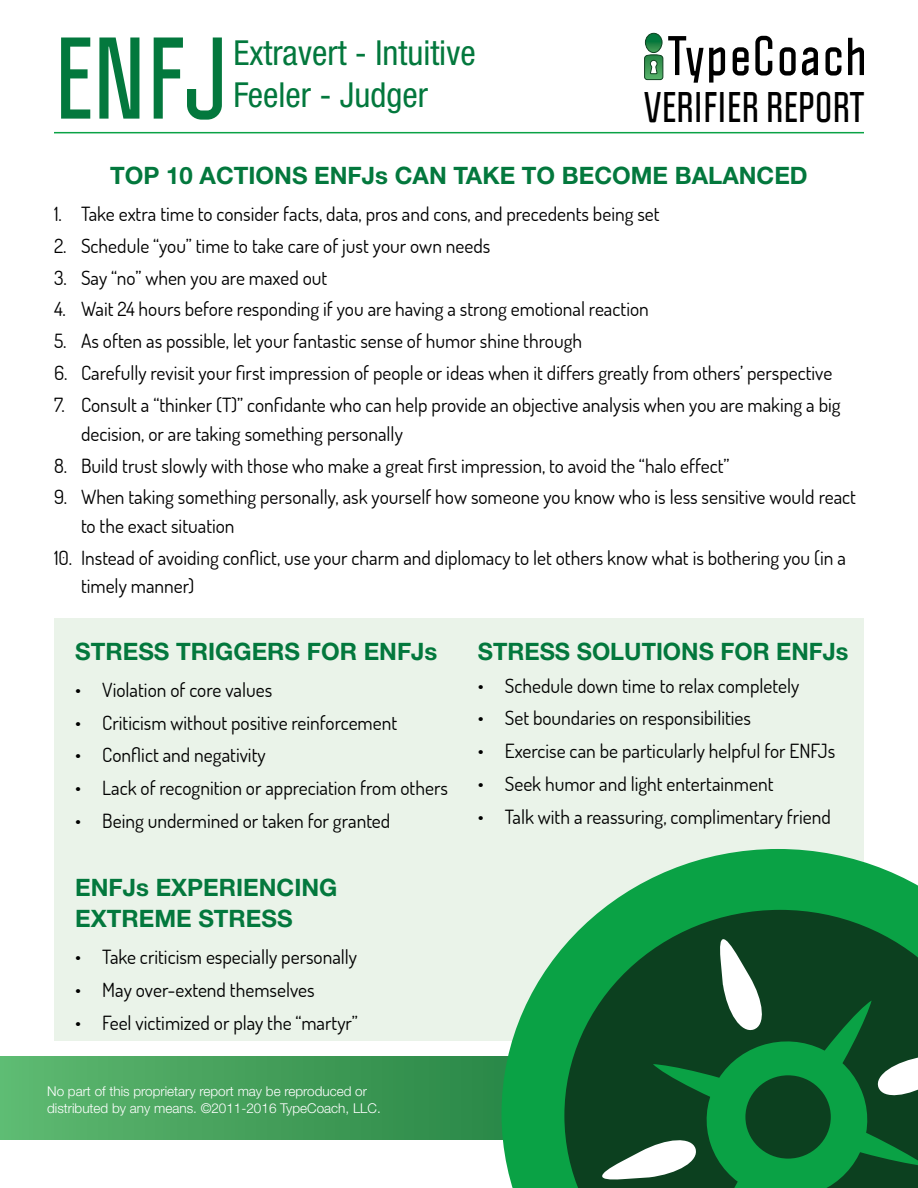
<style>
.page{position:relative;width:918px;height:1188px;background:#fff}
.page>*{position:absolute;margin:0;border:0;box-sizing:border-box;transform-origin:0 0}
.t1{font:700 101.4px "Politica";color:#03783d}
.t2{font:700 37.5px "Politica";letter-spacing:.01em;color:#000}
.t3{font:condensed 34.5px "Helvetica Neue";color:#03783d}
.t4{font:700 24px/31.5px "Helvetica Neue";color:#03783d}
.t5{font:19.5px/28.5px "Dosis";color:#000}
.t6{font:300 13.5px/16.2px "Helvetica Neue";color:#fff}
</style>
<div class="page">
<svg style="left:0;top:1057px;width:502px;height:83px;background:#44a05b"></svg>
<hr style="left:54px;top:132px;width:810px;height:1px;background:#0aa245">
<svg style="left:733px;top:47px;width:16px;height:29px"></svg>
<svg style="left:755px;top:36px;width:17px;height:40px"></svg>
<svg style="left:780px;top:47px;width:16px;height:29px"></svg>
<svg style="left:802px;top:47px;width:16px;height:29px"></svg>
<svg style="left:826px;top:47px;width:15px;height:29px"></svg>
<svg style="left:848px;top:38px;width:16px;height:37px"></svg>
<svg style="left:644px;top:33px;width:81px;height:50px"></svg>
<div style="left:54px;top:618px;width:810px;height:422px;background:#eaf3e9"></div>
<svg style="left:502px;top:849px;width:416px;height:339px;fill:#0aa245"></svg>
<svg style="left:564px;top:910px;width:354px;height:278px;background:#13783a"></svg>
<svg style="left:596px;top:933px;width:322px;height:255px;background:#1d6638"></svg>
<div style="left:745px;top:1075px;width:86px;height:84px;background:#0c401f;border-radius:50%"></div>
<h1 class="t1" style="left:54px;top:14px;width:175px">ENFJ</h1>
<h3 class="t3" style="left:233px;top:33px;width:244px">Extravert - Intuitive</h3>
<h3 class="t3" style="left:233px;top:74px;width:196px">Feeler - Judger</h3>
<h2 class="t2" style="left:644px;top:84px;width:221px">VERIFIER REPORT</h2>
<p class="t4" style="left:110px;top:160px;width:699px">TOP 10 ACTIONS ENFJs CAN TAKE TO BECOME BALANCED</p>
<p class="t5" style="left:54px;top:199px;width:607px">1. Take extra time to consider facts, data, pros and cons, and precedents being set</p>
<p class="t5" style="left:54px;top:231px;width:438px">2. Schedule “you” time to take care of just your own needs</p>
<p class="t5" style="left:54px;top:263px;width:275px">3. Say “no” when you are maxed out</p>
<p class="t5" style="left:54px;top:295px;width:596px">4. Wait 24 hours before responding if you are having a strong emotional reaction</p>
<p class="t5" style="left:54px;top:326px;width:530px">5. As often as possible, let your fantastic sense of humor shine through</p>
<p class="t5" style="left:54px;top:358px;width:780px">6. Carefully revisit your first impression of people or ideas when it differs greatly from others’ perspective</p>
<p class="t5" style="left:81px;top:390px;width:761px;text-indent:-27px">7. Consult a “thinker (T)” confidante who can help provide an objective analysis when you are making a big decision, or are taking something personally</p>
<p class="t5" style="left:54px;top:451px;width:677px">8. Build trust slowly with those who make a great first impression, to avoid the “halo effect”</p>
<p class="t5" style="left:81px;top:483px;width:777px;text-indent:-27px">9. When taking something personally, ask yourself how someone you know who is less sensitive would react to the exact situation</p>
<p class="t5" style="left:81px;top:543px;width:766px;text-indent:-27px">10. Instead of avoiding conflict, use your charm and diplomacy to let others know what is bothering you (in a timely manner)</p>
<p class="t4" style="left:75px;top:636px;width:364px">STRESS TRIGGERS FOR ENFJs</p>
<p class="t5" style="left:75px;top:675px;width:198px">• Violation of core values</p>
<p class="t5" style="left:75px;top:708px;width:323px">• Criticism without positive reinforcement</p>
<p class="t5" style="left:75px;top:741px;width:192px">• Conflict and negativity</p>
<p class="t5" style="left:75px;top:773px;width:374px">• Lack of recognition or appreciation from others</p>
<p class="t5" style="left:75px;top:806px;width:317px">• Being undermined or taken for granted</p>
<p class="t4" style="left:75px;top:872px;width:264px">ENFJs EXPERIENCING<br>EXTREME STRESS</p>
<p class="t5" style="left:75px;top:943px;width:283px">• Take criticism especially personally</p>
<p class="t5" style="left:75px;top:975px;width:241px">• May over-extend themselves</p>
<p class="t5" style="left:75px;top:1008px;width:284px">• Feel victimized or play the “martyr”</p>
<p class="t6" style="left:47px;top:1083px;width:335px">No part of this proprietary report may be reproduced or distributed by any means. ©2011-2016 TypeCoach, LLC.</p>
<p class="t4" style="left:478px;top:636px;width:372px">STRESS SOLUTIONS FOR ENFJs</p>
<p class="t5" style="left:478px;top:671px;width:323px">• Schedule down time to relax completely</p>
<p class="t5" style="left:478px;top:704px;width:275px">• Set boundaries on responsibilities</p>
<p class="t5" style="left:478px;top:736px;width:359px">• Exercise can be particularly helpful for ENFJs</p>
<p class="t5" style="left:478px;top:769px;width:297px">• Seek humor and light entertainment</p>
<p class="t5" style="left:478px;top:802px;width:355px">• Talk with a reassuring, complimentary friend</p>
</div>
